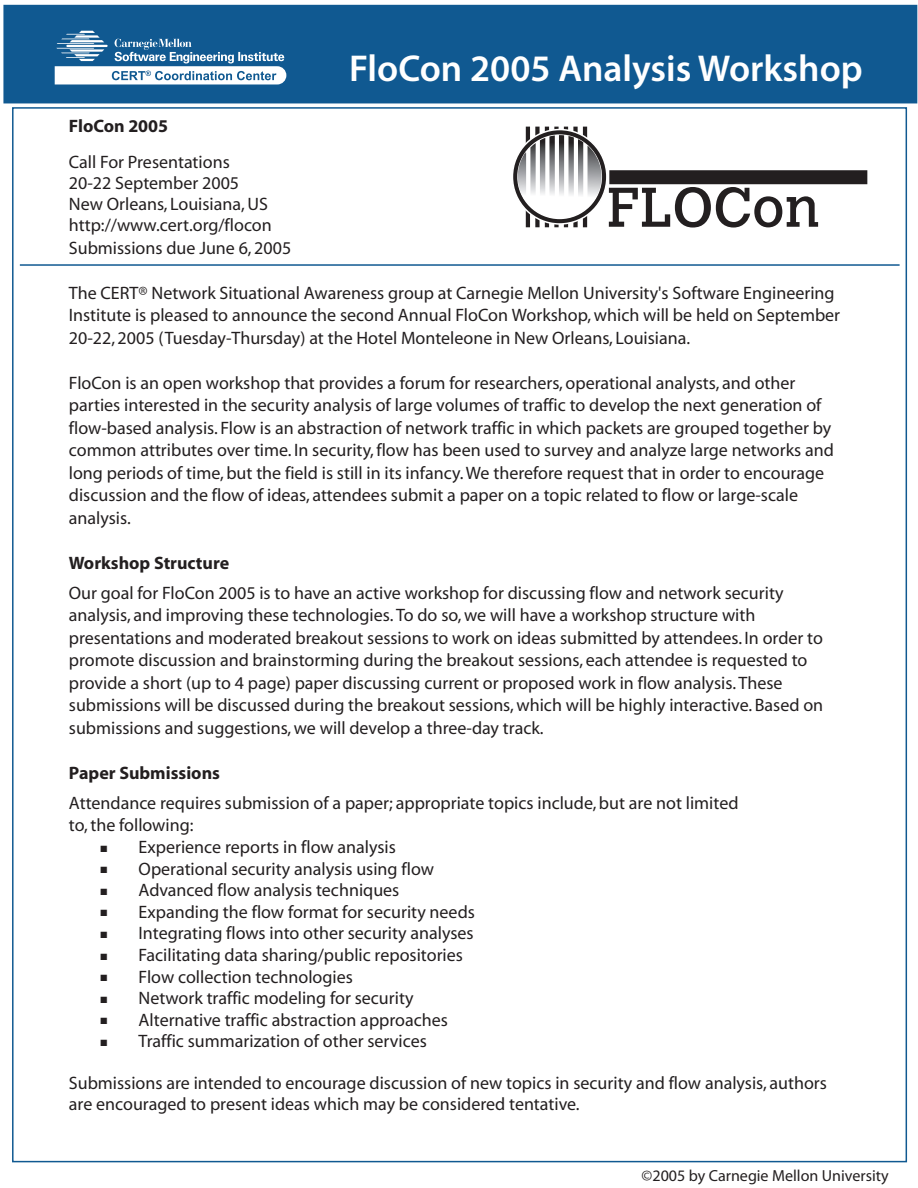
<style>
.page{position:relative;width:918px;height:1188px;background:#fff}
.page>*{position:absolute;margin:0;border:0;box-sizing:border-box;transform-origin:0 0}
.t1{font:55.35px "Calvert";color:#231f20}
.t2{font:600 37.5px "Myriad Pro";color:#fff}
.t3{font:18px/22.5px "Myriad";color:#231f20}
.t4{font:700 18px "Myriad";color:#231f20}
.t5{font:16.05px "Myriad Pro";color:#231f20}
</style>
<div class="page">
<div style="left:6px;top:7px;width:909px;height:94px;background:#105991"></div>
<div style="left:3px;top:5px;width:914px;height:98px;border:4px solid #105991"></div>
<hr style="left:583px;top:127px;width:4px;height:100px;background:#231f20">
<div style="left:573px;top:127px;width:5px;height:100px;background:#231f20"></div>
<hr style="left:564px;top:127px;width:4px;height:100px;background:#231f20">
<div style="left:554px;top:127px;width:5px;height:100px;background:#231f20"></div>
<hr style="left:545px;top:127px;width:4px;height:100px;background:#231f20">
<div style="left:535px;top:127px;width:5px;height:100px;background:#231f20"></div>
<hr style="left:526px;top:127px;width:4px;height:100px;background:#231f20">
<svg style="left:513px;top:128px;width:94px;height:97px"></svg>
<div style="left:609px;top:170px;width:258px;height:14px;background:#231f20"></div>
<svg style="left:19px;top:264px;width:881px;height:2px;background:#4a81ac"></svg>
<svg style="left:55px;top:31px;width:231px;height:53px"></svg>
<h2 class="t2" style="left:349px;top:48px;width:515px">FloCon 2005 Analysis Workshop</h2>
<p class="t4" style="left:69px;top:117px;width:101px">FloCon 2005</p>
<p class="t3" style="left:69px;top:153px;width:224px;line-height:21.3px">Call For Presentations<br>20-22 September 2005<br>New Orleans, Louisiana, US http://www.cert.org/flocon<br>Submissions due June 6, 2005</p>
<p class="t3" style="left:69px;top:283px;width:773px">The CERT® Network Situational Awareness group at Carnegie Mellon University's Software Engineering<br>Institute is pleased to announce the second Annual FloCon Workshop, which will be held on September<br>20-22, 2005 (Tuesday-Thursday) at the Hotel Monteleone in New Orleans, Louisiana.</p>
<p class="t3" style="left:69px;top:373px;width:767px">FloCon is an open workshop that provides a forum for researchers, operational analysts, and other parties interested in the security analysis of large volumes of traffic to develop the next generation of flow-based analysis. Flow is an abstraction of network traffic in which packets are grouped together by common attributes over time. In security, flow has been used to survey and analyze large networks and long periods of time, but the field is still in its infancy. We therefore request that in order to encourage discussion and the flow of ideas, attendees submit a paper on a topic related to flow or large-scale analysis.</p>
<p class="t4" style="left:69px;top:554px;width:162px">Workshop Structure</p>
<p class="t3" style="left:69px;top:583px;width:756px">Our goal for FloCon 2005 is to have an active workshop for discussing flow and network security analysis, and improving these technologies. To do so, we will have a workshop structure with presentations and moderated breakout sessions to work on ideas submitted by attendees. In order to promote discussion and brainstorming during the breakout sessions, each attendee is requested to provide a short (up to 4 page) paper discussing current or proposed work in flow analysis. These submissions will be discussed during the breakout sessions, which will be highly interactive. Based on submissions and suggestions, we will develop a three-day track.</p>
<p class="t4" style="left:69px;top:764px;width:153px">Paper Submissions</p>
<p class="t3" style="left:69px;top:793px;width:671px">Attendance requires submission of a paper; appropriate topics include, but are not limited to, the following:</p>
<p class="t3" style="left:100px;top:837px;width:297px">■ Experience reports in flow analysis</p>
<p class="t3" style="left:100px;top:858px;width:335px">■ Operational security analysis using flow</p>
<p class="t3" style="left:100px;top:880px;width:301px">■ Advanced flow analysis techniques</p>
<p class="t3" style="left:100px;top:901px;width:376px">■ Expanding the flow format for security needs</p>
<p class="t3" style="left:100px;top:923px;width:375px">■ Integrating flows into other security analyses</p>
<p class="t3" style="left:100px;top:945px;width:364px">■ Facilitating data sharing/public repositories</p>
<p class="t3" style="left:100px;top:966px;width:254px">■ Flow collection technologies</p>
<p class="t3" style="left:100px;top:988px;width:315px">■ Network traffic modeling for security</p>
<p class="t3" style="left:100px;top:1009px;width:349px">■ Alternative traffic abstraction approaches</p>
<p class="t3" style="left:100px;top:1031px;width:328px">■ Traffic summarization of other services</p>
<p class="t3" style="left:69px;top:1073px;width:760px;line-height:21.6px">Submissions are intended to encourage discussion of new topics in security and flow analysis, authors are encouraged to present ideas which may be considered tentative.</p>
<h1 class="t1" style="left:607px;top:175px;width:214px">FLOCon</h1>
<p class="t5" style="left:642px;top:1166px;width:249px">©2005 by Carnegie Mellon University</p>
</div>
